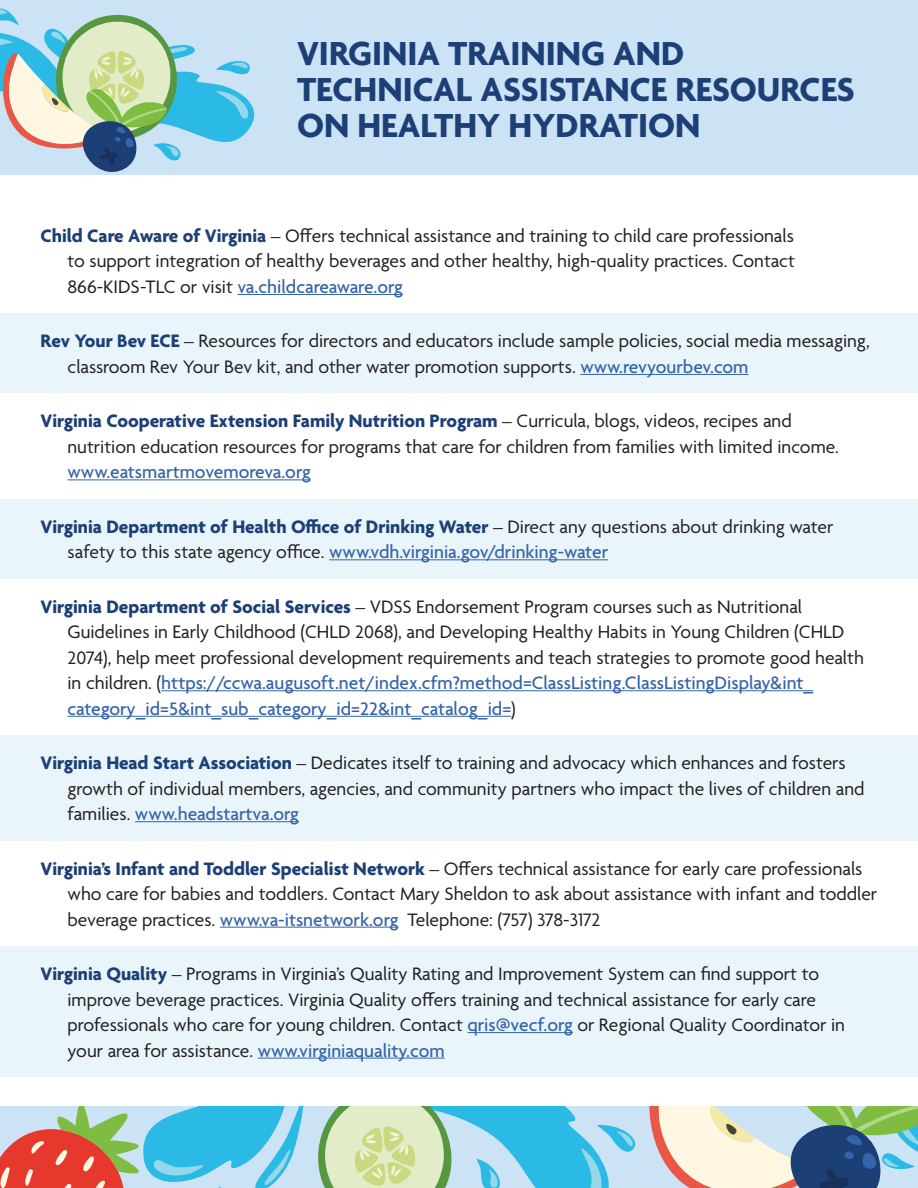
<style>
.page{position:relative;width:918px;height:1188px;background:#fff}
.page>*{position:absolute;margin:0;border:0;box-sizing:border-box;transform-origin:0 0}
.t1{font:700 36px/36px "Agenda";color:#1c4076}
.t2{font:19.5px/25.5px "Agenda";color:#231f20}
.t3{font:500 19.5px "Agenda";color:#3464a9}
.s1{font-weight:700;color:#1c4076}
.s2{font-weight:500;color:#3464a9}
</style>
<div class="page">
<div style="left:0;top:0;width:918px;height:176px;background:#cce2f5"></div>
<svg style="left:0;top:8px;width:255px;height:164px"></svg>
<svg style="left:0;top:1106px;width:918px;height:82px;background:#a0c0c2"></svg>
<hr style="left:238px;top:294px;width:165px;height:1px;background:#3464a9">
<div style="left:0;top:313px;width:918px;height:80px;background:#eaf5fb"></div>
<hr style="left:580px;top:374px;width:169px;height:1px;background:#3464a9">
<div style="left:0;top:499px;width:918px;height:80px;background:#eaf5fb"></div>
<hr style="left:329px;top:560px;width:279px;height:1px;background:#3464a9">
<div style="left:0;top:735px;width:918px;height:105px;background:#eaf5fb"></div>
<hr style="left:135px;top:821px;width:164px;height:1px;background:#3464a9">
<div style="left:0;top:946px;width:918px;height:131px;background:#eaf5fb"></div>
<hr style="left:467px;top:1032px;width:106px;height:1px;background:#3464a9">
<hr style="left:258px;top:1058px;width:187px;height:1px;background:#3464a9">
<hr style="left:68px;top:480px;width:243px;height:1px;background:#3464a9">
<hr style="left:161px;top:691px;width:652px;height:1px;background:#3464a9">
<hr style="left:68px;top:716px;width:443px;height:1px;background:#3464a9">
<hr style="left:220px;top:927px;width:178px;height:1px;background:#3464a9">
<h1 class="t1" style="left:297px;top:37px;width:559px">VIRGINIA TRAINING AND<br>TECHNICAL ASSISTANCE RESOURCES<br>ON HEALTHY HYDRATION</h1>
<p class="t2" style="left:68px;top:224px;width:729px;text-align:justify;text-indent:-27px"><span class="s1">Child Care Aware of Virginia</span> – Offers technical assistance and training to child care professionals to support integration of healthy beverages and other healthy, high-quality practices. Contact 866-KIDS-TLC or visit <span class="s2">va.childcareaware.org</span></p>
<p class="t2" style="left:68px;top:330px;width:804px;text-indent:-27px"><span class="s1">Rev Your Bev ECE</span> – Resources for directors and educators include sample policies, social media messaging, classroom Rev Your Bev kit, and other water promotion supports. <span class="s2">www.revyourbev.com</span></p>
<p class="t2" style="left:68px;top:410px;width:773px;text-indent:-27px"><span class="s1">Virginia Cooperative Extension Family Nutrition Program</span> – Curricula, blogs, videos, recipes and nutrition education resources for programs that care for children from families with limited income.</p>
<p class="t3" style="left:68px;top:462px;width:245px">www.eatsmartmovemoreva.org</p>
<p class="t2" style="left:68px;top:515px;width:767px;text-indent:-27px"><span class="s1">Virginia Department of Health Office of Drinking Water</span> – Direct any questions about drinking water safety to this state agency office. <span class="s2">www.vdh.virginia.gov/drinking-water</span></p>
<p class="t2" style="left:68px;top:595px;width:798px;text-indent:-27px"><span class="s1">Virginia Department of Social Services</span> – VDSS Endorsement Program courses such as Nutritional Guidelines in Early Childhood (CHLD 2068), and Developing Healthy Habits in Young Children (CHLD 2074), help meet professional development requirements and teach strategies to promote good health in children. (<span class="s2">https://ccwa.augusoft.net/index.cfm?method=ClassListing.ClassListingDisplay&amp;int_ category_id=5&amp;int_sub_category_id=22&amp;int_catalog_id=</span>)</p>
<p class="t2" style="left:68px;top:751px;width:799px;text-indent:-27px"><span class="s1">Virginia Head Start Association</span> – Dedicates itself to training and advocacy which enhances and fosters growth of individual members, agencies, and community partners who impact the lives of children and families. <span class="s2">www.headstartva.org</span></p>
<p class="t2" style="left:68px;top:857px;width:811px;text-indent:-27px"><span class="s1">Virginia’s Infant and Toddler Specialist Network</span> – Offers technical assistance for early care professionals who care for babies and toddlers. Contact Mary Sheldon to ask about assistance with infant and toddler beverage practices. <span class="s2">www.va-itsnetwork.org</span> Telephone: (757) 378-3172</p>
<p class="t2" style="left:68px;top:962px;width:779px;text-indent:-27px"><span class="s1">Virginia Quality</span> – Programs in Virginia’s Quality Rating and Improvement System can find support to improve beverage practices. Virginia Quality offers training and technical assistance for early care professionals who care for young children. Contact <span class="s2">qris@vecf.org</span> or Regional Quality Coordinator in your area for assistance. <span class="s2">www.virginiaquality.com</span></p>
</div>
